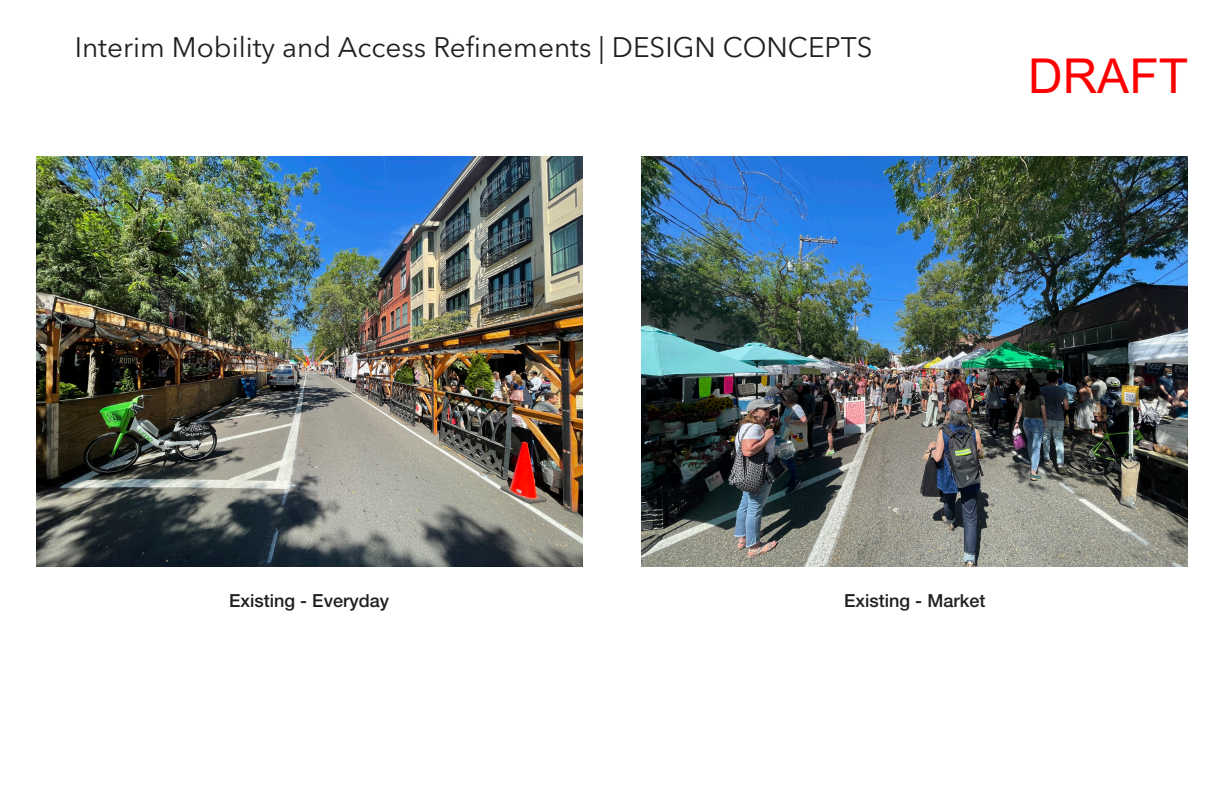
<style>
.page{position:relative;width:1224px;height:792px;background:#fff}
.page>*{position:absolute;margin:0;border:0;box-sizing:border-box;transform-origin:0 0}
.t1{font:48px "Arial";color:#f00}
.t2{font:28px "Avenir Next LT Pro";color:#231f20}
.t3{font:500 18px "Helvetica Neue LT Pro";color:#231f20}
</style>
<div class="page">
<img style="left:36px;top:157px;width:546px;height:410px">
<img style="left:642px;top:157px;width:546px;height:410px">
<p class="t2" style="left:75px;top:31px;width:799px">Interim Mobility and Access Refinements | DESIGN CONCEPTS</p>
<h1 class="t1" style="left:1028px;top:43px;width:161px">DRAFT</h1>
<p class="t3" style="left:229px;top:590px;width:161px">Existing - Everyday</p>
<p class="t3" style="left:844px;top:590px;width:143px">Existing - Market</p>
</div>
